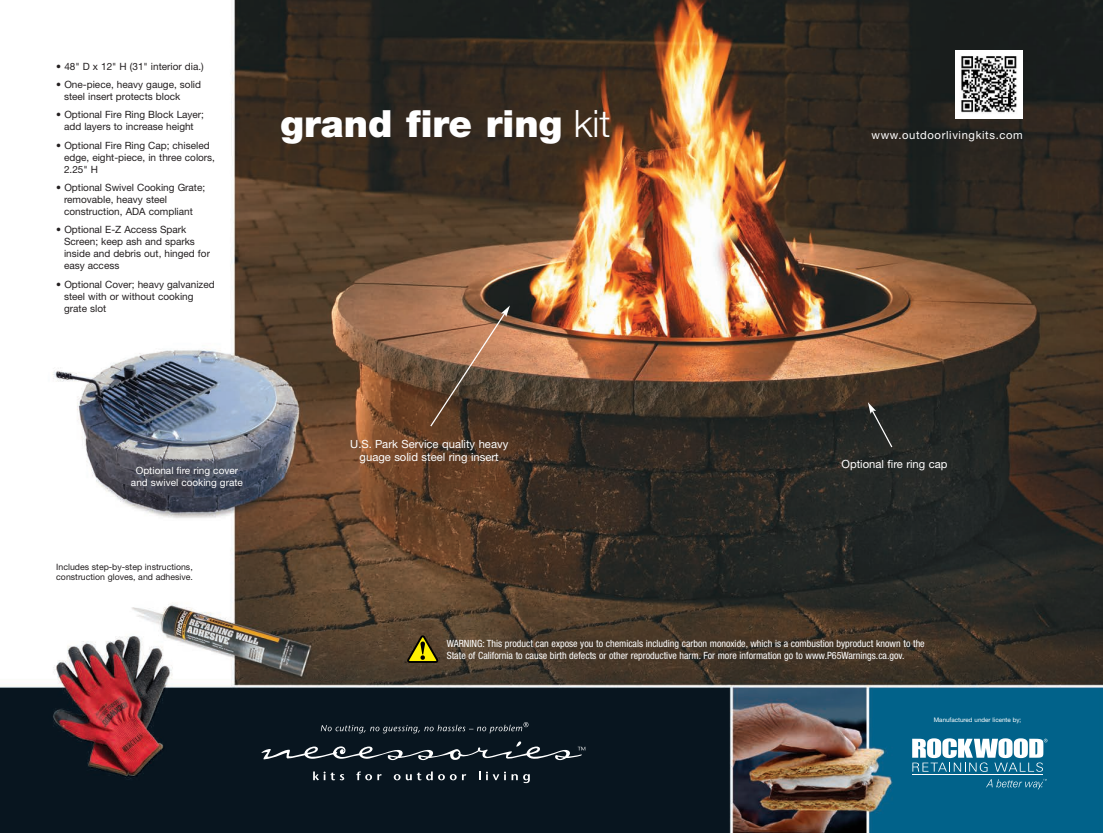
<style>
.page{position:relative;width:1103px;height:833px;background:#fff}
.page>*{position:absolute;margin:0;border:0;box-sizing:border-box;transform-origin:0 0}
.t1{font:900 37.5px "Helvetica Neue";color:#fff}
.t2{font:11.25px/13.5px "Helvetica Neue";color:#fff;text-align:center}
.t3{font:11.25px "Helvetica Neue";letter-spacing:.055em;color:#fff}
.t4{font:10px/12px "Helvetica Neue";color:#231f20}
.t5{font:condensed 10px/12px "Helvetica Neue";color:#fff}
.t6{font:10px/12px "Helvetica Neue";color:#fff;text-align:center}
.t7{font:8.75px/10.5px "Helvetica Neue";color:#231f20}
.t8{font:6.25px "Helvetica Neue";color:#fff}
.s1{font-weight:300}
</style>
<div class="page">
<img style="left:0;top:0;width:1102px;height:832px">
<svg style="left:429px;top:305px;width:81px;height:123px;background:#835f46"></svg>
<svg style="left:867px;top:402px;width:26px;height:46px"></svg>
<svg style="left:313px;top:771px;width:31px;height:9px"></svg>
<svg style="left:356px;top:771px;width:26px;height:9px"></svg>
<svg style="left:394px;top:774px;width:6px;height:6px"></svg>
<svg style="left:406px;top:771px;width:50px;height:9px"></svg>
<svg style="left:462px;top:774px;width:4px;height:6px"></svg>
<svg style="left:478px;top:771px;width:2px;height:9px"></svg>
<svg style="left:486px;top:771px;width:44px;height:12px"></svg>
<svg style="left:321px;top:722px;width:207px;height:11px;background:#26313a"></svg>
<svg style="left:261px;top:740px;width:324px;height:20px;background:#2e3942"></svg>
<svg style="left:912px;top:738px;width:135px;height:33px"></svg>
<hr style="left:912px;top:774px;width:131px;height:1px;background:#fff">
<svg style="left:986px;top:778px;width:60px;height:11px"></svg>
<img style="left:955px;top:51px;width:67px;height:67px">
<svg style="left:406px;top:633px;width:34px;height:30px"></svg>
<p class="t4" style="left:56px;top:61px;width:149px">• 48" D x 12" H (31" interior dia.)</p>
<p class="t4" style="left:64px;top:80px;width:138px;text-indent:-8px">• One-piece, heavy gauge, solid steel insert protects block</p>
<p class="t4" style="left:56px;top:110px;width:149px;text-align:center">• Optional Fire Ring Block Layer; add layers to increase height</p>
<p class="t4" style="left:64px;top:140px;width:152px;text-indent:-8px">• Optional Fire Ring Cap; chiseled edge, eight-piece, in three colors,<br>2.25" H</p>
<p class="t4" style="left:64px;top:182px;width:143px;text-indent:-8px">• Optional Swivel Cooking Grate; removable, heavy steel construction, ADA compliant</p>
<p class="t4" style="left:64px;top:225px;width:147px;text-indent:-8px">• Optional E-Z Access Spark<br>Screen; keep ash and sparks inside and debris out, hinged for easy access</p>
<p class="t4" style="left:64px;top:279px;width:152px;text-indent:-8px">• Optional Cover; heavy galvanized steel with or without cooking grate slot</p>
<h1 class="t1" style="left:280px;top:111px;width:331px">grand fire ring <span class="s1">kit</span></h1>
<p class="t3" style="left:871px;top:130px;width:153px">www.outdoorlivingkits.com</p>
<p class="t6" style="left:131px;top:465px;width:113px">Optional fire ring cover and swivel cooking grate</p>
<p class="t7" style="left:56px;top:562px;width:138px">Includes step-by-step instructions, construction gloves, and adhesive.</p>
<p class="t2" style="left:350px;top:438px;width:160px">U.S. Park Service quality heavy guage solid steel ring insert</p>
<p class="t2" style="left:841px;top:458px;width:107px">Optional fire ring cap</p>
<p class="t5" style="left:447px;top:638px;width:479px">WARNING: This product can expose you to chemicals including carbon monoxide, which is a combustion byproduct known to the<br>State of California to cause birth defects or other reproductive harm. For more information go to www.P65Warnings.ca.gov.</p>
<p class="t8" style="left:933px;top:717px;width:89px">Manufactured under licente by;</p>
</div>
